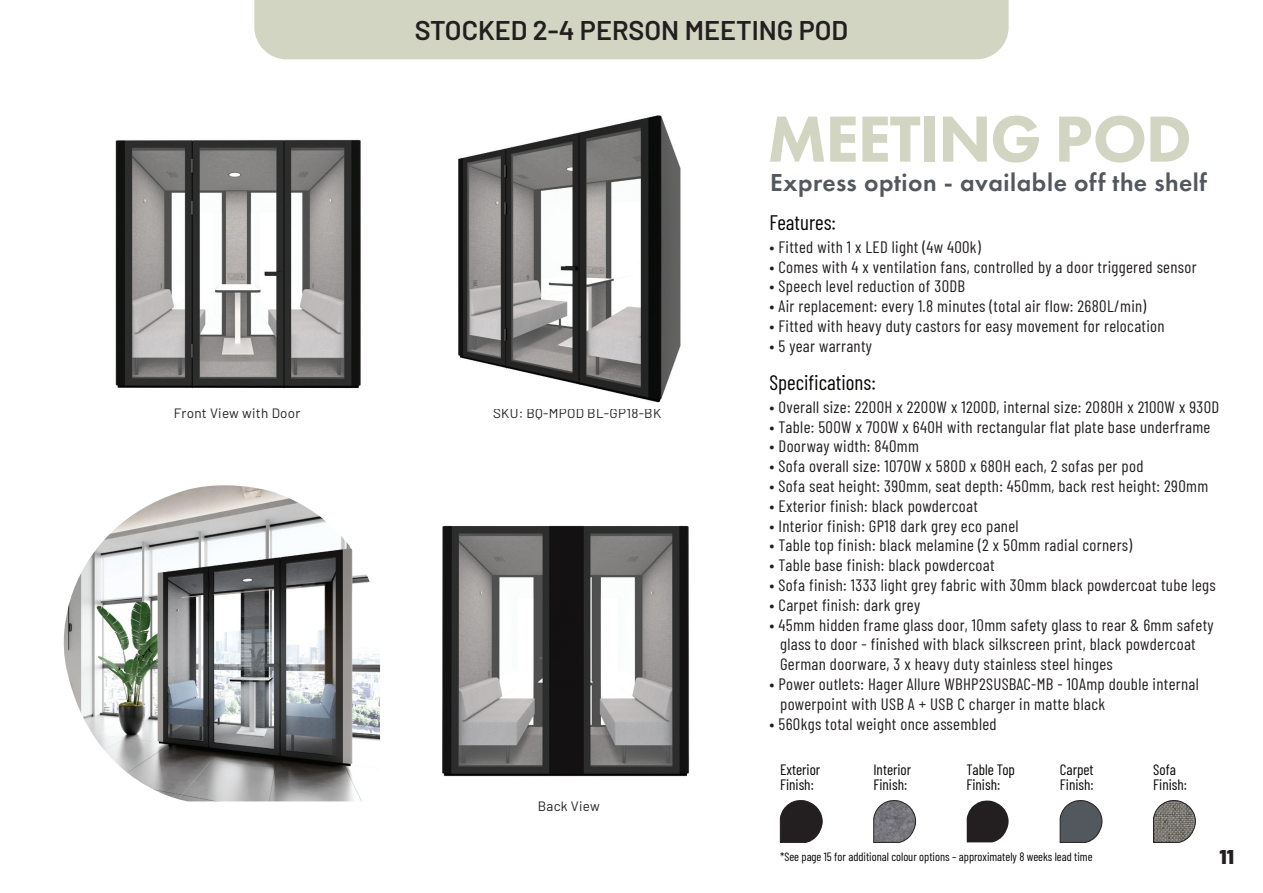
<style>
.page{position:relative;width:1263px;height:893px;background:#fff}
.page>*{position:absolute;margin:0;border:0;box-sizing:border-box;transform-origin:0 0}
.t1{font:800 67.5px "Futura PT";letter-spacing:-.025em;color:#d1d5c2}
.t2{font:600 27px "Barlow";color:#231f20}
.t3{font:600 25.5px "Futura PT";letter-spacing:.02em;color:#53575e}
.t4{font:21px "Barlow Condensed";color:#040503}
.t5{font:900 19.95px "Barlow";color:#231f20}
.t6{font:16.5px/19.8px "Barlow Condensed";letter-spacing:.02em;color:#231f20}
.t7{font:15px "Barlow Condensed";color:#040503}
.t8{font:13.5px "Barlow";letter-spacing:.02em;color:#231f20}
.t9{font:12px "Barlow Condensed";color:#040503}
</style>
<div class="page">
<div style="left:254px;top:0;width:755px;height:59px;background:#d1d5c2"></div>
<img style="left:63px;top:485px;width:317px;height:316px">
<svg style="left:780px;top:800px;width:43px;height:43px;background:#474344"></svg>
<svg style="left:873px;top:800px;width:43px;height:43px;background:#86858a"></svg>
<svg style="left:967px;top:800px;width:42px;height:42px"></svg>
<svg style="left:1059px;top:800px;width:43px;height:43px;background:#6b6e73"></svg>
<img style="left:442px;top:525px;width:248px;height:252px">
<img style="left:115px;top:139px;width:246px;height:250px">
<img style="left:458px;top:115px;width:223px;height:288px">
<svg style="left:1153px;top:800px;width:43px;height:43px;background:#898682"></svg>
<p class="t2" style="left:415px;top:10px;width:435px">STOCKED 2-4 PERSON MEETING POD</p>
<p class="t8" style="left:174px;top:404px;width:128px">Front View with Door</p>
<p class="t8" style="left:493px;top:404px;width:170px">SKU: BQ-MPOD BL-GP18-BK</p>
<p class="t8" style="left:538px;top:797px;width:64px">Back View</p>
<p class="t1" style="left:767px;top:97px;width:426px">MEETING POD</p>
<p class="t3" style="left:770px;top:166px;width:438px">Express option - available off the shelf</p>
<p class="t4" style="left:769px;top:207px;width:68px">Features:</p>
<p class="t6" style="left:769px;top:236px;width:213px">• Fitted with 1 x LED light (4w 400k)</p>
<p class="t6" style="left:769px;top:256px;width:429px">• Comes with 4 x ventilation fans, controlled by a door triggered sensor</p>
<p class="t6" style="left:769px;top:275px;width:197px">• Speech level reduction of 30DB</p>
<p class="t6" style="left:769px;top:295px;width:378px">• Air replacement: every 1.8 minutes (total air flow: 2680L/min)</p>
<p class="t6" style="left:769px;top:315px;width:397px">• Fitted with heavy duty castors for easy movement for relocation</p>
<p class="t6" style="left:769px;top:335px;width:104px">• 5 year warranty</p>
<p class="t4" style="left:769px;top:367px;width:108px">Specifications:</p>
<p class="t6" style="left:769px;top:396px;width:451px">• Overall size: 2200H x 2200W x 1200D, internal size: 2080H x 2100W x 930D</p>
<p class="t6" style="left:769px;top:416px;width:442px">• Table: 500W x 700W x 640H with rectangular flat plate base underframe</p>
<p class="t6" style="left:769px;top:435px;width:151px">• Doorway width: 840mm</p>
<p class="t6" style="left:769px;top:455px;width:375px">• Sofa overall size: 1070W x 580D x 680H each, 2 sofas per pod</p>
<p class="t6" style="left:769px;top:475px;width:440px">• Sofa seat height: 390mm, seat depth: 450mm, back rest height: 290mm</p>
<p class="t6" style="left:769px;top:495px;width:210px">• Exterior finish: black powdercoat</p>
<p class="t6" style="left:769px;top:515px;width:251px">• Interior finish: GP18 dark grey eco panel</p>
<p class="t6" style="left:769px;top:534px;width:364px">• Table top finish: black melamine (2 x 50mm radial corners)</p>
<p class="t6" style="left:769px;top:554px;width:227px">• Table base finish: black powdercoat</p>
<p class="t6" style="left:769px;top:574px;width:448px">• Sofa finish: 1333 light grey fabric with 30mm black powdercoat tube legs</p>
<p class="t6" style="left:769px;top:594px;width:152px">• Carpet finish: dark grey</p>
<p class="t6" style="left:780px;top:614px;width:435px;text-indent:-11px">• 45mm hidden frame glass door, 10mm safety glass to rear &amp; 6mm safety glass to door - finished with black silkscreen print, black powdercoat<br>German doorware, 3 x heavy duty stainless steel hinges</p>
<p class="t6" style="left:780px;top:673px;width:420px;text-indent:-11px">• Power outlets: Hager Allure WBHP2SUSBAC-MB - 10Amp double internal powerpoint with USB A + USB C charger in matte black</p>
<p class="t6" style="left:769px;top:713px;width:229px">• 560kgs total weight once assembled</p>
<p class="t7" style="left:780px;top:758px;width:42px">Exterior</p>
<p class="t7" style="left:780px;top:773px;width:35px">Finish:</p>
<p class="t7" style="left:873px;top:758px;width:39px">Interior</p>
<p class="t7" style="left:873px;top:773px;width:35px">Finish:</p>
<p class="t7" style="left:1060px;top:758px;width:35px">Carpet</p>
<p class="t7" style="left:1060px;top:773px;width:35px">Finish:</p>
<p class="t7" style="left:1153px;top:758px;width:24px">Sofa</p>
<p class="t7" style="left:1153px;top:773px;width:35px">Finish:</p>
<p class="t7" style="left:966px;top:758px;width:50px">Table Top</p>
<p class="t7" style="left:966px;top:773px;width:35px">Finish:</p>
<p class="t9" style="left:780px;top:848px;width:314px">*See page 15 for additional colour options – approximately 8 weeks lead time</p>
<p class="t5" style="left:1219px;top:841px;width:16px">11</p>
</div>
